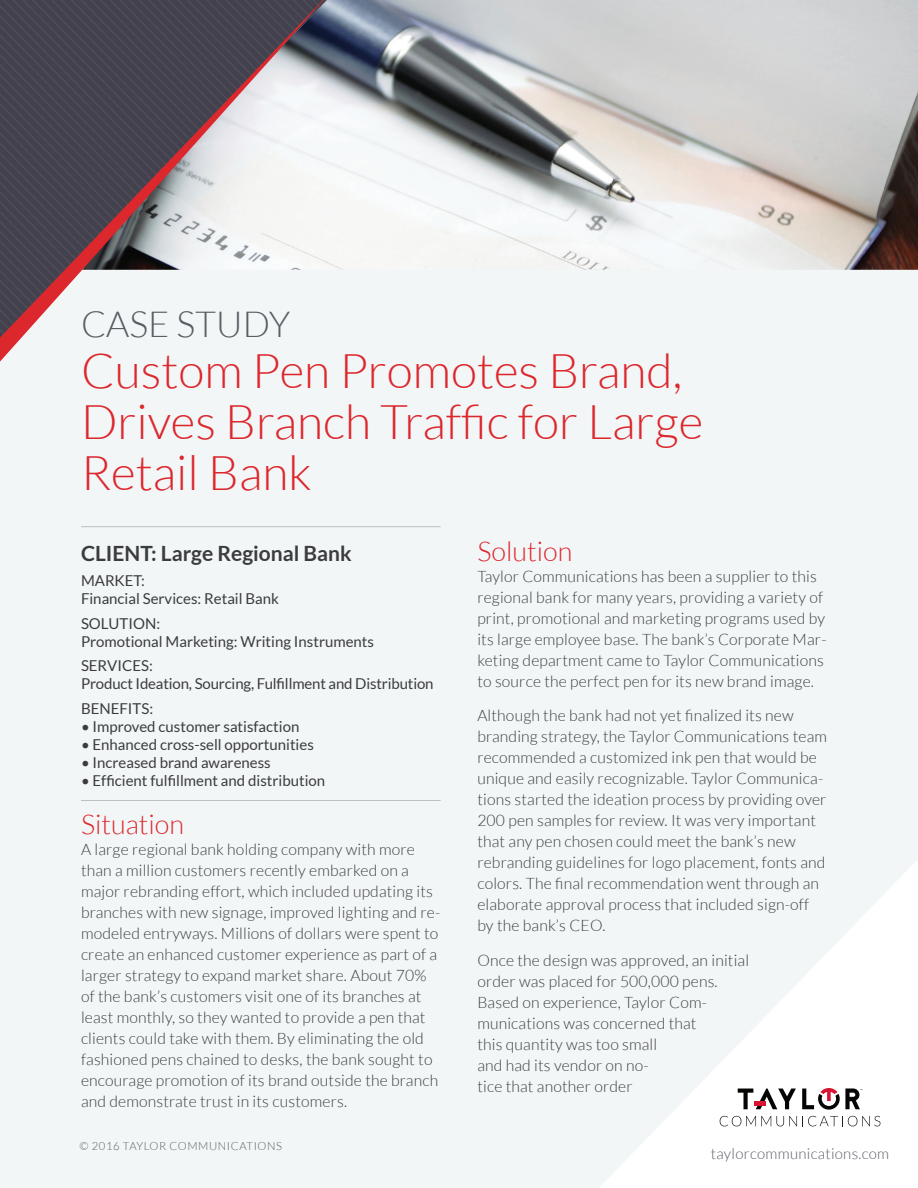
<style>
.page{position:relative;width:918px;height:1188px;background:#f3f6f7}
.page>*{position:absolute;margin:0;border:0;box-sizing:border-box;transform-origin:0 0}
.t1{font:300 48px "Lato";color:#dc272d}
.t2{font:300 36px "Lato";color:#595d64}
.t3{font:300 27px "Lato";color:#dc272d}
.t4{font:700 21px "Lato";color:#3a3c3f}
.t5{font:300 15.75px/21px "Lato";letter-spacing:.01em;color:#3a3c3f}
.t6{font:15px "Lato";color:#3a3c3f}
.t7{font:300 15px "Lato";letter-spacing:.02em;color:#595d64}
.t8{font:300 11.25px "Lato";letter-spacing:.05em;color:#595d64}
</style>
<div class="page">
<svg style="left:600px;top:860px;width:318px;height:328px"></svg>
<img style="left:327px;top:0;width:591px;height:270px">
<svg style="left:0;top:0;width:324px;height:362px"></svg>
<svg style="left:738px;top:1089px;width:58px;height:20px"></svg>
<hr style="left:755px;top:1101px;width:11px;height:4px;background:#d71532">
<svg style="left:802px;top:1088px;width:60px;height:22px"></svg>
<svg style="left:720px;top:1116px;width:77px;height:10px"></svg>
<svg style="left:803px;top:1116px;width:77px;height:10px"></svg>
<hr style="left:81px;top:800px;width:360px;height:1px;background:#82868e">
<hr style="left:81px;top:526px;width:360px;height:1px;background:#82868e">
<p class="t2" style="left:81px;top:305px;width:211px">CASE STUDY</p>
<p class="t1" style="left:81px;top:345px;width:603px">Custom Pen Promotes Brand,</p>
<p class="t1" style="left:81px;top:396px;width:624px">Drives Branch Traffic for Large</p>
<p class="t1" style="left:81px;top:447px;width:232px">Retail Bank</p>
<p class="t4" style="left:81px;top:542px;width:272px">CLIENT: Large Regional Bank</p>
<p class="t6" style="left:81px;top:572px;width:66px">MARKET:</p>
<p class="t6" style="left:81px;top:590px;width:200px">Financial Services: Retail Bank</p>
<p class="t6" style="left:81px;top:615px;width:81px">SOLUTION:</p>
<p class="t6" style="left:81px;top:633px;width:295px">Promotional Marketing: Writing Instruments</p>
<p class="t6" style="left:81px;top:658px;width:73px">SERVICES:</p>
<p class="t6" style="left:81px;top:676px;width:354px">Product Ideation, Sourcing, Fulfillment and Distribution</p>
<p class="t6" style="left:81px;top:700px;width:74px">BENEFITS:</p>
<p class="t6" style="left:81px;top:718px;width:220px">• Improved customer satisfaction</p>
<p class="t6" style="left:81px;top:736px;width:234px">• Enhanced cross-sell opportunities</p>
<p class="t6" style="left:81px;top:754px;width:191px">• Increased brand awareness</p>
<p class="t6" style="left:81px;top:772px;width:246px">• Efficient fulfillment and distribution</p>
<p class="t3" style="left:81px;top:810px;width:105px">Situation</p>
<p class="t5" style="left:81px;top:839px;width:361px">A large regional bank holding company with more than a million customers recently embarked on a major rebranding effort, which included updating its branches with new signage, improved lighting and re&shy;modeled entryways. Millions of dollars were spent to create an enhanced customer experience as part of a larger strategy to expand market share. About 70% of the bank’s customers visit one of its branches at</p>
<p class="t5" style="left:81px;top:1007px;width:359px">least monthly, so they wanted to provide a pen that clients could take with them. By eliminating the old fashioned pens chained to desks, the bank sought to encourage promotion of its brand outside the branch and demonstrate trust in its customers.</p>
<p class="t8" style="left:79px;top:1140px;width:204px">© 2016 TAYLOR COMMUNICATIONS</p>
<p class="t3" style="left:477px;top:537px;width:96px">Solution</p>
<p class="t5" style="left:477px;top:566px;width:351px">Taylor Communications has been a supplier to this regional bank for many years, providing a variety of print, promotional and marketing programs used by its large employee base. The bank’s Corporate Mar&shy;keting department came to Taylor Communications to source the perfect pen for its new brand image.</p>
<p class="t5" style="left:477px;top:705px;width:351px">Although the bank had not yet finalized its new branding strategy, the Taylor Communications team recommended a customized ink pen that would be unique and easily recognizable. Taylor Communica&shy;tions started the ideation process by providing over 200 pen samples for review. It was very important that any pen chosen could meet the bank’s new rebranding guidelines for logo placement, fonts and colors. The final recommendation went through an elaborate approval process that included sign-off</p>
<p class="t5" style="left:477px;top:915px;width:130px">by the bank’s CEO.</p>
<p class="t5" style="left:477px;top:950px;width:273px">Once the design was approved, an initial order was placed for 500,000 pens.<br>Based on experience, Taylor Com&shy;munications was concerned that<br>this quantity was too small<br>and had its vendor on no-<br>tice that another order</p>
<p class="t7" style="left:711px;top:1146px;width:180px">taylorcommunications.com</p>
</div>
